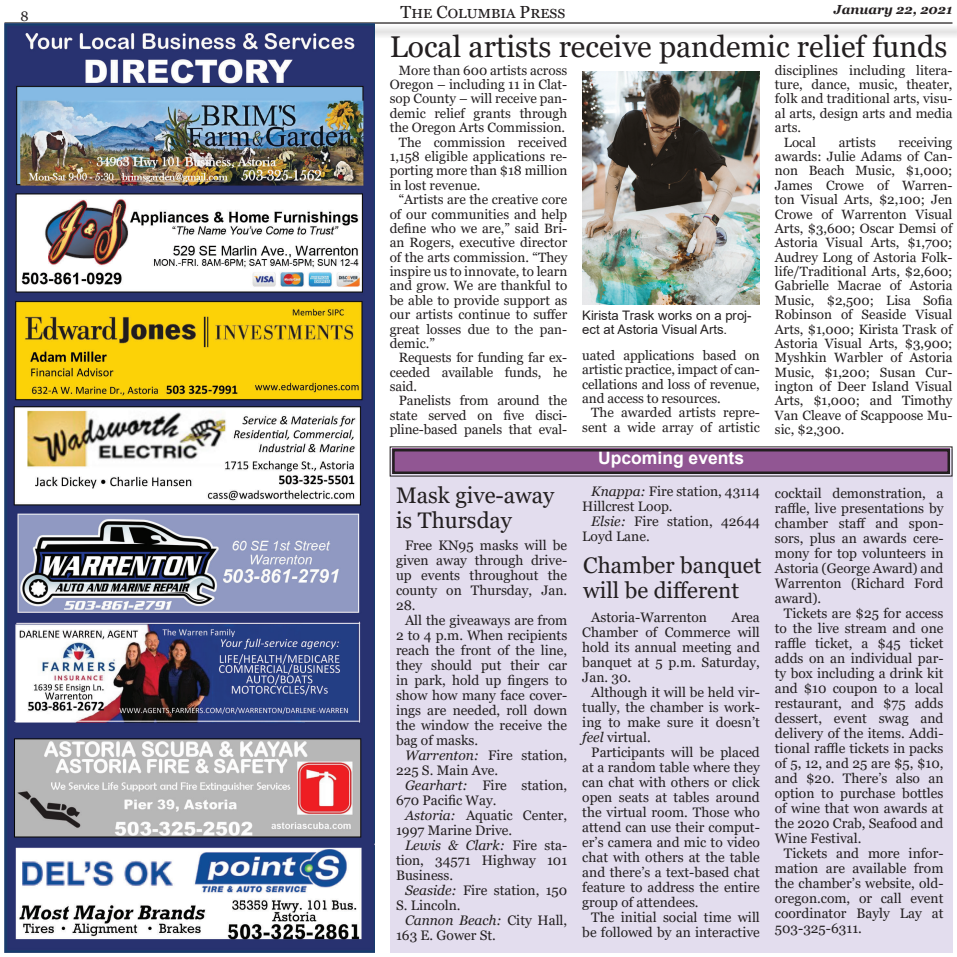
<style>
.page{position:relative;width:957px;height:957px;background:#fff}
.page>*{position:absolute;margin:0;border:0;box-sizing:border-box;transform-origin:0 0}
.t1{font:30px "Georgia";color:#231f20}
.t2{font:22.5px/25px "Georgia";color:#231f20}
.t3{font:17.5px "Georgia";color:#231f20}
.t4{font:700 17.5px "Arial";color:#fff}
.t5{font:13.75px/15px "Georgia";color:#231f20;text-align:justify}
.t6{font:13.5px/14.4px "Georgia";color:#231f20;text-align:justify}
.t7{font:13.12px/14.4px "Arial";color:#231f20}
.t8{font:italic 700 13.12px "Georgia";color:#231f20}
.s1{font-style:italic}
</style>
<div class="page">
<div style="left:390px;top:449px;width:562px;height:503px;background:#e3ddee"></div>
<div style="left:7px;top:24px;width:949px;height:15px;background:#f0f0f0"></div>
<hr style="left:4px;top:22px;width:948px;height:2px;background:#231f20">
<svg style="left:389px;top:446px;width:563px;height:31px"></svg>
<div style="left:392px;top:449px;width:558px;height:25px;border:3px solid #231f20"></div>
<img style="left:4px;top:24px;width:370px;height:928px">
<img style="left:582px;top:71px;width:177px;height:233px">
<p class="t5" style="left:21px;top:9px;width:10px">8</p>
<p class="t3" style="left:400px;top:1px;width:166px">The Columbia Press</p>
<p class="t8" style="left:834px;top:5px;width:120px">January 22, 2021</p>
<h1 class="t1" style="left:389px;top:29px;width:559px">Local artists receive pandemic relief funds</h1>
<p class="t6" style="left:774px;top:63px;width:179px">disciplines including litera-</p>
<p class="t6" style="left:774px;top:77px;width:179px">ture, dance, music, theater,</p>
<p class="t6" style="left:774px;top:92px;width:179px">folk and traditional arts, visu-</p>
<p class="t6" style="left:774px;top:106px;width:179px">al arts, design arts and media</p>
<p class="t6" style="left:774px;top:121px;width:28px">arts.</p>
<p class="t6" style="left:783px;top:135px;width:34px">Local</p>
<p class="t6" style="left:838px;top:135px;width:39px">artists</p>
<p class="t6" style="left:399px;top:63px;width:170px">More than 600 artists across</p>
<p class="t6" style="left:389px;top:77px;width:179px">Oregon – including 11 in Clat-</p>
<p class="t6" style="left:389px;top:92px;width:179px">sop County – will receive pan-</p>
<p class="t6" style="left:389px;top:106px;width:179px">demic relief grants through</p>
<p class="t6" style="left:389px;top:121px;width:177px">the Oregon Arts Commission.</p>
<p class="t6" style="left:399px;top:135px;width:170px">The commission received</p>
<p class="t6" style="left:389px;top:149px;width:179px">1,158 eligible applications re-</p>
<p class="t6" style="left:389px;top:164px;width:179px">porting more than $18 million</p>
<p class="t6" style="left:389px;top:178px;width:92px">in lost revenue.</p>
<p class="t6" style="left:399px;top:192px;width:170px">“Artists are the creative core</p>
<p class="t6" style="left:389px;top:207px;width:179px">of our communities and help</p>
<p class="t6" style="left:389px;top:221px;width:179px">define who we are,” said Bri-</p>
<p class="t6" style="left:389px;top:236px;width:179px">an Rogers, executive director</p>
<p class="t6" style="left:389px;top:250px;width:179px">of the arts commission. “They</p>
<p class="t6" style="left:389px;top:264px;width:179px">inspire us to innovate, to learn</p>
<p class="t6" style="left:389px;top:279px;width:179px">and grow. We are thankful to</p>
<p class="t6" style="left:389px;top:293px;width:179px">be able to provide support as</p>
<p class="t6" style="left:389px;top:307px;width:179px">our artists continue to suffer</p>
<p class="t6" style="left:389px;top:322px;width:179px">great losses due to the pan-</p>
<p class="t6" style="left:389px;top:336px;width:47px">demic.”</p>
<p class="t6" style="left:399px;top:351px;width:170px">Requests for funding far ex-</p>
<p class="t6" style="left:389px;top:365px;width:179px">ceeded available funds, he</p>
<p class="t6" style="left:389px;top:379px;width:29px">said.</p>
<p class="t6" style="left:399px;top:394px;width:170px">Panelists from around the</p>
<p class="t6" style="left:389px;top:408px;width:179px">state served on five disci-</p>
<p class="t6" style="left:389px;top:422px;width:179px">pline-based panels that eval-</p>
<p class="t6" style="left:774px;top:135px;width:179px;text-indent:124px">receiving awards: Julie Adams of Can&shy;non Beach Music, $1,000; James Crowe of Warren&shy;ton Visual Arts, $2,100; Jen Crowe of Warrenton Visual Arts, $3,600; Oscar Demsi of Astoria Visual Arts, $1,700; Audrey Long of Astoria Folk&shy;life/Traditional Arts, $2,600; Gabrielle Macrae of Astoria Music, $2,500; Lisa Sofia Robinson of Seaside Visual Arts, $1,000; Kirista Trask of Astoria Visual Arts, $3,900; Myshkin Warbler of Astoria Music, $1,200; Susan Cur&shy;ington of Deer Island Visual Arts, $1,000; and Timothy Van Cleave of Scappoose Mu&shy;sic, $2,300.</p>
<p class="t7" style="left:582px;top:308px;width:171px">Kirista Trask works on a proj&shy;ect at Astoria Visual Arts.</p>
<p class="t6" style="left:582px;top:348px;width:179px">uated applications based on artistic practice, impact of can&shy;cellations and loss of revenue, and access to resources.</p>
<p class="t6" style="left:582px;top:406px;width:179px;text-align:right">The awarded artists repre&shy;sent a wide array of artistic</p>
<h2 class="t2" style="left:396px;top:483px;width:160px">Mask give-away is Thursday</h2>
<p class="t5" style="left:396px;top:537px;width:173px;text-indent:9px">Free KN95 masks will be given away through drive&shy;up events throughout the county on Thursday, Jan.<br>28.</p>
<p class="t5" style="left:396px;top:612px;width:173px;text-indent:9px">All the giveaways are from 2 to 4 p.m. When recipients reach the front of the line, they should put their car in park, hold up fingers to show how many face cover&shy;ings are needed, roll down the window the receive the bag of masks.</p>
<p class="t5" style="left:396px;top:747px;width:173px;text-indent:9px"><span class="s1">Warrenton:</span> Fire station,<br>225 S. Main Ave.</p>
<p class="t5" style="left:396px;top:777px;width:173px;text-indent:9px"><span class="s1">Gearhart:</span> Fire station,<br>670 Pacific Way.</p>
<p class="t5" style="left:396px;top:807px;width:173px;text-indent:9px"><span class="s1">Astoria:</span> Aquatic Center,<br>1997 Marine Drive.</p>
<p class="t5" style="left:396px;top:837px;width:173px;text-indent:9px"><span class="s1">Lewis &amp; Clark:</span> Fire sta&shy;tion, 34571 Highway 101<br>Business.</p>
<p class="t5" style="left:396px;top:882px;width:173px;text-indent:9px"><span class="s1">Seaside:</span> Fire station, 150<br>S. Lincoln.</p>
<p class="t5" style="left:396px;top:912px;width:173px;text-indent:9px"><span class="s1">Cannon Beach:</span> City Hall,<br>163 E. Gower St.</p>
<p class="t4" style="left:598px;top:451px;width:147px">Upcoming events</p>
<p class="t5" style="left:582px;top:484px;width:179px;text-indent:9px"><span class="s1">Knappa:</span> Fire station, 43114<br>Hillcrest Loop.</p>
<p class="t5" style="left:582px;top:514px;width:179px;text-indent:9px"><span class="s1">Elsie:</span> Fire station, 42644<br>Loyd Lane.</p>
<h2 class="t2" style="left:583px;top:553px;width:180px">Chamber banquet will be different</h2>
<p class="t5" style="left:591px;top:610px;width:117px">Astoria-Warrenton</p>
<p class="t5" style="left:582px;top:610px;width:179px;text-indent:149px">Area Chamber of Commerce will hold its annual meeting and banquet at 5 p.m. Saturday, Jan. 30.</p>
<p class="t5" style="left:582px;top:685px;width:179px;text-indent:9px">Although it will be held vir&shy;tually, the chamber is work&shy;ing to make sure it doesn’t <span class="s1">feel</span> virtual.</p>
<p class="t5" style="left:582px;top:745px;width:179px;text-indent:9px">Participants will be placed at a random table where they can chat with others or click open seats at tables around the virtual room. Those who attend can use their comput&shy;er’s camera and mic to video chat with others at the table and there’s a text-based chat feature to address the entire group of attendees.</p>
<p class="t5" style="left:582px;top:910px;width:179px;text-align:right">The initial social time will be followed by an interactive</p>
<p class="t5" style="left:774px;top:486px;width:170px">cocktail demonstration, a raffle, live presentations by chamber staff and spon&shy;sors, plus an awards cere&shy;mony for top volunteers in Astoria (George Award) and Warrenton (Richard Ford award).</p>
<p class="t5" style="left:774px;top:606px;width:170px;text-indent:9px">Tickets are $25 for access to the live stream and one raffle ticket, a $45 ticket adds on an individual par&shy;ty box including a drink kit and $10 coupon to a local restaurant, and $75 adds dessert, event swag and delivery of the items. Addi&shy;tional raffle tickets in packs of 5, 12, and 25 are $5, $10, and $20. There’s also an option to purchase bottles of wine that won awards at the 2020 Crab, Seafood and Wine Festival.</p>
<p class="t5" style="left:774px;top:846px;width:170px;text-indent:9px">Tickets and more infor&shy;mation are available from the chamber’s website, old&shy;oregon.com, or call event coordinator Bayly Lay at 503-325-6311.</p>
</div>
